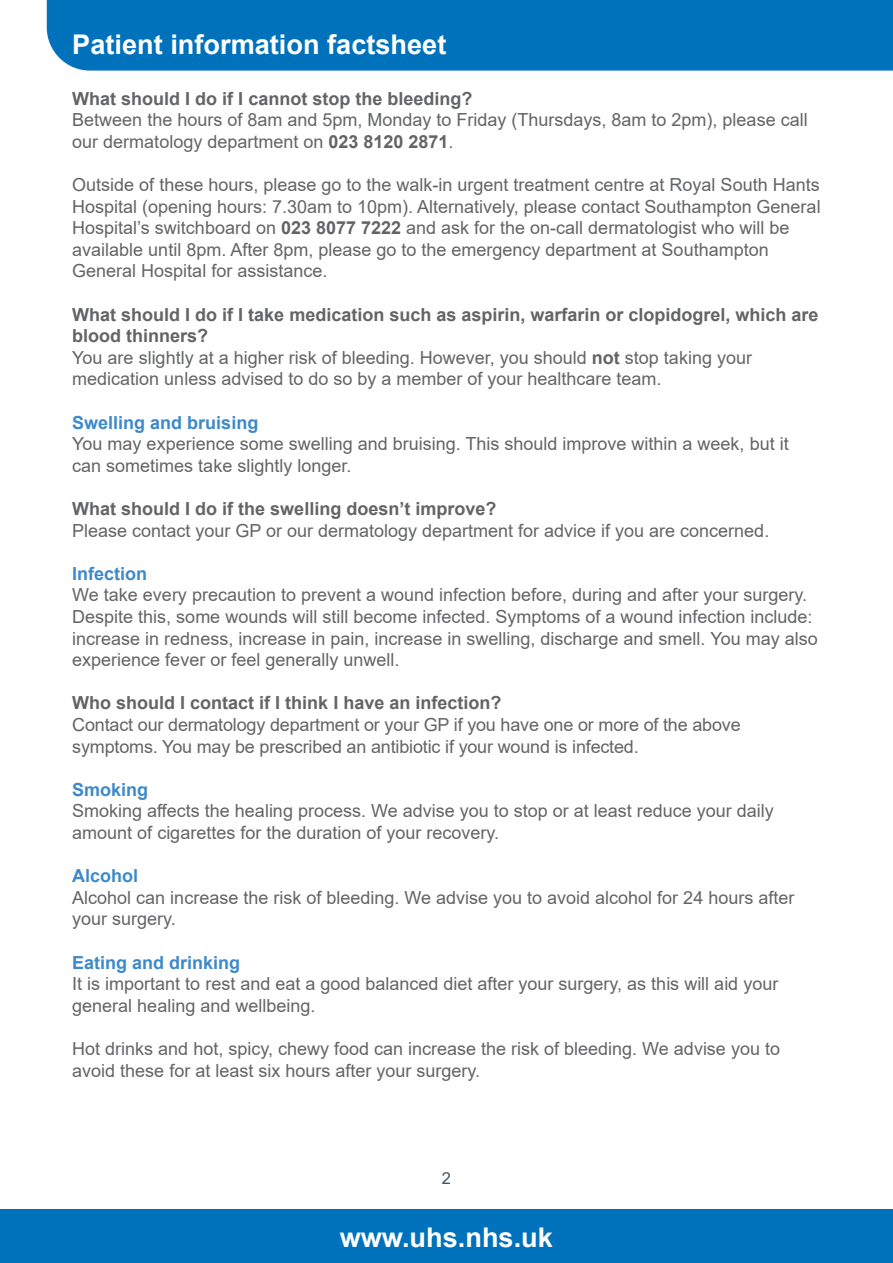
<style>
.page{position:relative;width:893px;height:1263px;background:#fff}
.page>*{position:absolute;margin:0;border:0;box-sizing:border-box;transform-origin:0 0}
.t1{font:700 27.15px "Arial";color:#fff}
.t2{font:18px/21.6px "Arial";color:#636466}
.t3{font:700 18px "Arial";color:#636466}
.t4{font:700 18px "Arial";color:#3d89c9}
.t5{font:16.5px "Arial";color:#3d5567}
.s1{font-weight:700}
</style>
<div class="page">
<div style="left:0;top:1209px;width:893px;height:54px;background:#0072bc"></div>
<div style="left:46px;top:0;width:847px;height:71px;background:#0072bc"></div>
<h1 class="t1" style="left:72px;top:25px;width:376px">Patient information factsheet</h1>
<p class="t3" style="left:72px;top:86px;width:402px">What should I do if I cannot stop the bleeding?</p>
<p class="t2" style="left:72px;top:109px;width:737px">Between the hours of 8am and 5pm, Monday to Friday (Thursdays, 8am to 2pm), please call our dermatology department on <span class="s1">023 8120 2871</span>.</p>
<p class="t2" style="left:72px;top:174px;width:750px">Outside of these hours, please go to the walk-in urgent treatment centre at Royal South Hants Hospital (opening hours: 7.30am to 10pm). Alternatively, please contact Southampton General Hospital’s switchboard on <span class="s1">023 8077 7222</span> and ask for the on-call dermatologist who will be available until 8pm. After 8pm, please go to the emergency department at Southampton General Hospital for assistance.</p>
<p class="t2" style="left:72px;top:303px;width:748px"><span class="s1">What should I do if I take medication such as aspirin, warfarin or clopidogrel, which are blood thinners?<br></span>You are slightly at a higher risk of bleeding. However, you should <span class="s1">not</span> stop taking your medication unless advised to do so by a member of your healthcare team.</p>
<p class="t4" style="left:72px;top:410px;width:188px">Swelling and bruising</p>
<p class="t2" style="left:72px;top:433px;width:718px">You may experience some swelling and bruising. This should improve within a week, but it can sometimes take slightly longer.</p>
<p class="t3" style="left:72px;top:496px;width:426px">What should I do if the swelling doesn’t improve?</p>
<p class="t2" style="left:72px;top:519px;width:699px">Please contact your GP or our dermatology department for advice if you are concerned.</p>
<p class="t4" style="left:72px;top:561px;width:77px">Infection</p>
<p class="t2" style="left:72px;top:584px;width:747px">We take every precaution to prevent a wound infection before, during and after your surgery.<br>Despite this, some wounds will still become infected. Symptoms of a wound infection include: increase in redness, increase in pain, increase in swelling, discharge and smell. You may also experience fever or feel generally unwell.</p>
<p class="t3" style="left:72px;top:690px;width:431px">Who should I contact if I think I have an infection?</p>
<p class="t2" style="left:72px;top:714px;width:670px">Contact our dermatology department or your GP if you have one or more of the above symptoms. You may be prescribed an antibiotic if your wound is infected.</p>
<p class="t4" style="left:72px;top:777px;width:78px">Smoking</p>
<p class="t2" style="left:72px;top:800px;width:703px">Smoking affects the healing process. We advise you to stop or at least reduce your daily amount of cigarettes for the duration of your recovery.</p>
<p class="t4" style="left:72px;top:863px;width:68px">Alcohol</p>
<p class="t2" style="left:72px;top:886px;width:724px">Alcohol can increase the risk of bleeding. We advise you to avoid alcohol for 24 hours after your surgery.</p>
<p class="t4" style="left:72px;top:950px;width:170px">Eating and drinking</p>
<p class="t2" style="left:72px;top:973px;width:708px">It is important to rest and eat a good balanced diet after your surgery, as this will aid your general healing and wellbeing.</p>
<p class="t2" style="left:72px;top:1038px;width:709px">Hot drinks and hot, spicy, chewy food can increase the risk of bleeding. We advise you to avoid these for at least six hours after your surgery.</p>
<p class="t5" style="left:442px;top:1166px;width:11px">2</p>
<h1 class="t1" style="left:340px;top:1218px;width:215px">www.uhs.nhs.uk</h1>
</div>
